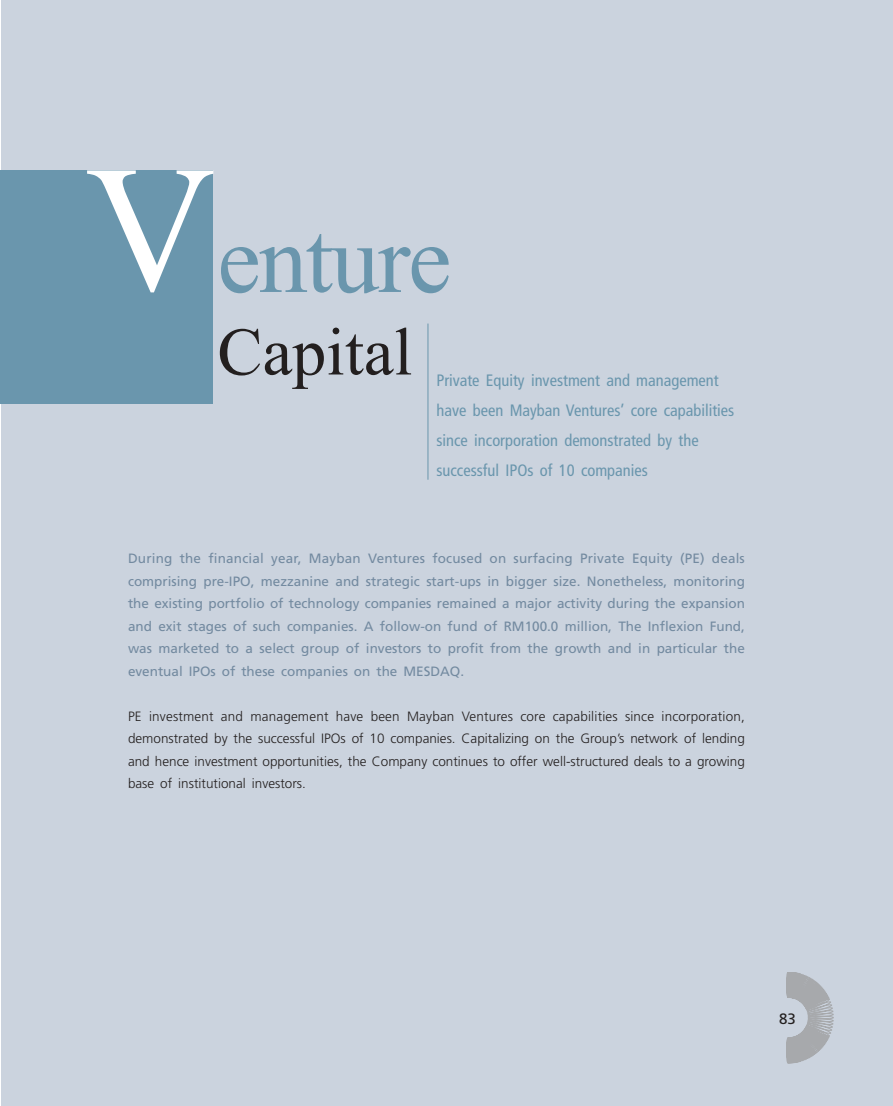
<style>
.page{position:relative;width:893px;height:1106px;background:#fff}
.page>*{position:absolute;margin:0;border:0;box-sizing:border-box;transform-origin:0 0}
.t1{font:180px "Times New Roman";color:#fff}
.t2{font:97.5px "Times New Roman";letter-spacing:-.02em;color:#6a96ad}
.t3{font:67.5px "Times New Roman";color:#231f1f}
.t4{font:condensed 16.5px/30px "Frutiger";color:#6a96ad}
.t5{font:15px "Frutiger";color:#231f1f}
.t6{font:13.5px/22.5px "Frutiger";color:#738aa0;text-align:justify}
.t7{font:300 13.5px/22.5px "Frutiger";color:#231f1f;text-align:justify}
</style>
<div class="page">
<div style="left:1px;top:0;width:891px;height:1106px;background:#cbd3de"></div>
<svg style="left:786px;top:972px;width:47px;height:91px"></svg>
<div style="left:1px;top:170px;width:212px;height:234px;background:#6a96ad"></div>
<hr style="left:427px;top:323px;width:1px;height:157px;background:#6a96ad">
<h1 class="t1" style="left:85px;top:165px;width:131px">V</h1>
<h2 class="t2" style="left:217px;top:224px;width:235px">enture</h2>
<h3 class="t3" style="left:217px;top:327px;width:197px">Capital</h3>
<p class="t4" style="left:436px;top:366px;width:299px">Private Equity investment and management have been Mayban Ventures’ core capabilities since incorporation demonstrated by the successful IPOs of 10 companies</p>
<p class="t6" style="left:128px;top:548px;width:618px">During the financial year, Mayban Ventures focused on surfacing Private Equity (PE) deals comprising pre-IPO, mezzanine and strategic start-ups in bigger size. Nonetheless, monitoring the existing portfolio of technology companies remained a major activity during the expansion and exit stages of such companies. A follow-on fund of RM100.0 million, The Inflexion Fund, was marketed to a select group of investors to profit from the growth and in particular the eventual IPOs of these companies on the MESDAQ.</p>
<p class="t7" style="left:128px;top:705px;width:618px">PE investment and management have been Mayban Ventures core capabilities since incorporation, demonstrated by the successful IPOs of 10 companies. Capitalizing on the Group’s network of lending and hence investment opportunities, the Company continues to offer well-structured deals to a growing base of institutional investors.</p>
<p class="t5" style="left:779px;top:1012px;width:18px">83</p>
</div>
